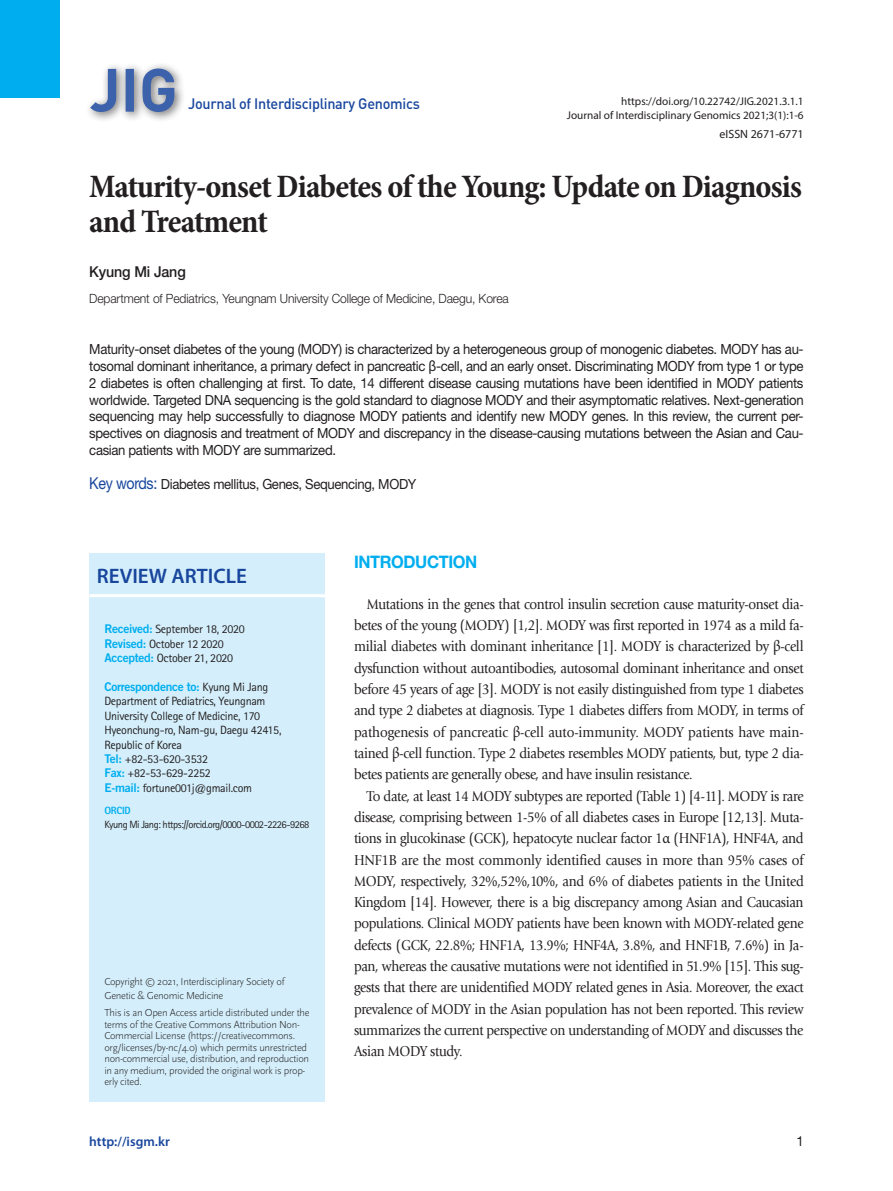
<style>
.page{position:relative;width:893px;height:1191px;background:#fff}
.page>*{position:absolute;margin:0;border:0;box-sizing:border-box;transform-origin:0 0}
.제목{font:700 condensed 33px/34.7px "Minion Pro";letter-spacing:-.025em;color:#231f20}
.t1{font:600 21px "Myriad Pro";color:#18469d}
.본문_대제목{font:700 17.25px "Helvetica Neue LT Std";letter-spacing:-.025em;color:#00aeef;scale:.95 1}
.본문{font:15px/21.3px "Giovanni Std";letter-spacing:-.025em;color:#231f20;text-align:justify;scale:.9 1}
.t2{font:500 15px "DIN Pro";letter-spacing:-.02em;color:#18469d;scale:.96 1}
.저자{font:500 15px "Helvetica Neue LT Std";letter-spacing:-.01em;color:#231f20;scale:.95 1}
.초록{font:13.95px/16.8px "Helvetica Neue LT Std";letter-spacing:-.025em;color:#231f20;text-align:justify;scale:.94 1}
.키워드{font:13.95px "Helvetica Neue LT Std";letter-spacing:-.025em;color:#231f20;scale:.94 1}
.t3{font:13.8px "Helvetica Neue LT Std";color:#231f20;scale:.95 1}
.t4{font:600 13.5px "Myriad Pro";color:#18469d}
.저자소속{font:300 12.75px "Helvetica Neue LT Std";letter-spacing:-.01em;color:#231f20;scale:.95 1}
.국문_교신저자{font:12px/14.4px "Rotis Sans Serif Std";letter-spacing:-.025em;color:#231f20}
.국문_교신저자-2{font:12px "Trade Gothic LT Std Bd 2";letter-spacing:-.025em;color:#00aeef}
.제목-2{font:12px "Myriad Pro";color:#231f20}
.doi{font:11.25px "Myriad Pro";color:#231f20}
.국문_저작권{font:300 10.5px/11.6px "Scala Sans";letter-spacing:-.025em;color:#231f20}
.국문_저작권-2{font:10.5px "Rotis Sans Serif Std";letter-spacing:-.05em;color:#231f20}
.국문_저작권-3{font:800 10.5px "Rotis Sans Serif Std";letter-spacing:-.025em;color:#00aeef}
.s1{font-family:"Myriad Pro";font-size:15px}
.s2{font-size:16.35px;color:#18469d}
.s3{font-family:"Trade Gothic LT Std Bd 2";color:#00aeef}
.s4{font-family:"Rotis Sans Serif Std";color:#231f20}
.s5{font-family:"Minion Pro";font-size:15.75px}
</style>
<div class="page">
<div style="left:84px;top:62px;width:101px;height:61px;background:#231f20;opacity:.79"></div>
<svg style="left:90px;top:69px;width:84px;height:43px"></svg>
<div style="left:0;top:0;width:60px;height:98px;background:#00aeef"></div>
<div style="left:89px;top:553px;width:236px;height:548px;background:#d4effb"></div>
<hr style="left:89px;top:594px;width:236px;height:3px;background:#fff">
<p class="t2" style="left:188px;top:93px;width:243px">Journal of Interdisciplinary Genomics</p>
<p class="doi" style="left:621px;top:95px;width:184px">https://doi.org/10.22742/JIG.2021.3.1.1</p>
<p class="doi" style="left:567px;top:108px;width:238px">Journal of Interdisciplinary Genomics 2021;3(1):1-6</p>
<p class="제목-2" style="left:720px;top:126px;width:86px">eISSN 2671-6771</p>
<p class="제목" style="left:89px;top:169px;width:714px">Maturity-onset Diabetes of the Young: Update on Diagnosis and Treatment</p>
<p class="저자" style="left:89px;top:263px;width:103px">Kyung Mi Jang</p>
<p class="저자소속" style="left:89px;top:290px;width:443px">Department of Pediatrics, Yeungnam University College of Medicine, Daegu, Korea</p>
<p class="초록" style="left:89px;top:341px;width:761px">Maturity-onset diabetes of the young (MODY) is characterized by a heterogeneous group of monogenic diabetes. MODY has au&shy;tosomal dominant inheritance, a primary defect in pancreatic <span class="s1">β</span>-cell, and an early onset. Discriminating MODY from type 1 or type 2 diabetes is often challenging at first. To date, 14 different disease causing mutations have been identified in MODY patients worldwide. Targeted DNA sequencing is the gold standard to diagnose MODY and their asymptomatic relatives. Next-generation sequencing may help successfully to diagnose MODY patients and identify new MODY genes. In this review, the current per&shy;spectives on diagnosis and treatment of MODY and discrepancy in the disease-causing mutations between the Asian and Cau&shy;casian patients with MODY are summarized.</p>
<p class="키워드" style="left:89px;top:475px;width:349px"><span class="s2">Key words:</span> Diabetes mellitus, Genes, Sequencing, MODY</p>
<p class="t1" style="left:97px;top:562px;width:152px">REVIEW ARTICLE</p>
<p class="국문_교신저자" style="left:104px;top:622px;width:142px"><span class="s3">Received:</span> September 18, 2020</p>
<p class="국문_교신저자" style="left:104px;top:636px;width:121px"><span class="s3">Revised:</span> October 12 2020</p>
<p class="국문_교신저자" style="left:104px;top:651px;width:130px"><span class="s3">Accepted:</span> October 21, 2020</p>
<p class="국문_교신저자-2" style="left:104px;top:679px;width:165px">Correspondence to: <span class="s4">Kyung Mi Jang</span></p>
<p class="국문_교신저자" style="left:104px;top:694px;width:179px">Department of Pediatrics, Yeungnam<br>University College of Medicine, 170<br>Hyeonchung-ro, Nam-gu, Daegu 42415,<br>Republic of Korea</p>
<p class="국문_교신저자" style="left:104px;top:751px;width:105px"><span class="s3">Tel:</span> +82-53-620-3532</p>
<p class="국문_교신저자" style="left:104px;top:766px;width:108px"><span class="s3">Fax:</span> +82-53-629-2252</p>
<p class="국문_교신저자" style="left:104px;top:780px;width:149px"><span class="s3">E-mail:</span> fortune001j@gmail.com</p>
<p class="국문_저작권-3" style="left:104px;top:803px;width:28px">ORCID</p>
<p class="국문_저작권-2" style="left:104px;top:818px;width:207px">Kyung Mi Jang: https://orcid.org/0000-0002-2226-9268</p>
<p class="국문_저작권" style="left:104px;top:974px;width:182px;line-height:14.2px">Copyright © 2021, Interdisciplinary Society of<br>Genetic &amp; Genomic Medicine</p>
<p class="국문_저작권" style="left:104px;top:1007px;width:207px">This is an Open Access article distributed under the terms of the Creative Commons Attribution Non-Commercial License (https://creativecommons. org/licenses/by-nc/4.0) which permits unrestricted non-commercial use, distribution, and reproduction in any medium, provided the original work is prop&shy;erly cited.</p>
<p class="본문_대제목" style="left:354px;top:551px;width:131px">INTRODUCTION</p>
<p class="본문" style="left:354px;top:593px;width:501px;text-indent:13px">Mutations in the genes that control insulin secretion cause maturity-onset dia&shy;betes of the young (MODY) [1,2]. MODY was first reported in 1974 as a mild fa&shy;milial diabetes with dominant inheritance [1]. MODY is characterized by <span class="s5">β</span>-cell dysfunction without autoantibodies, autosomal dominant inheritance and onset before 45 years of age [3]. MODY is not easily distinguished from type 1 diabetes and type 2 diabetes at diagnosis. Type 1 diabetes differs from MODY, in terms of pathogenesis of pancreatic <span class="s5">β</span>-cell auto-immunity. MODY patients have main&shy;tained <span class="s5">β</span>-cell function. Type 2 diabetes resembles MODY patients, but, type 2 dia&shy;betes patients are generally obese, and have insulin resistance.</p>
<p class="본문" style="left:354px;top:785px;width:501px;text-indent:13px">To date, at least 14 MODY subtypes are reported (Table 1) [4-11]. MODY is rare disease, comprising between 1-5% of all diabetes cases in Europe [12,13]. Muta&shy;tions in glucokinase (GCK), hepatocyte nuclear factor 1<span class="s5">α</span> (HNF1A), HNF4A, and HNF1B are the most commonly identified causes in more than 95% cases of MODY, respectively, 32%,52%,10%, and 6% of diabetes patients in the United Kingdom [14]. However, there is a big discrepancy among Asian and Caucasian populations. Clinical MODY patients have been known with MODY-related gene defects (GCK, 22.8%; HNF1A, 13.9%; HNF4A, 3.8%, and HNF1B, 7.6%) in Ja&shy;pan, whereas the causative mutations were not identified in 51.9% [15]. This sug&shy;gests that there are unidentified MODY related genes in Asia. Moreover, the exact prevalence of MODY in the Asian population has not been reported. This review summarizes the current perspective on understanding of MODY and discusses the Asian MODY study.</p>
<p class="t4" style="left:89px;top:1133px;width:82px">http://isgm.kr</p>
<p class="t3" style="left:796px;top:1133px;width:9px">1</p>
</div>
